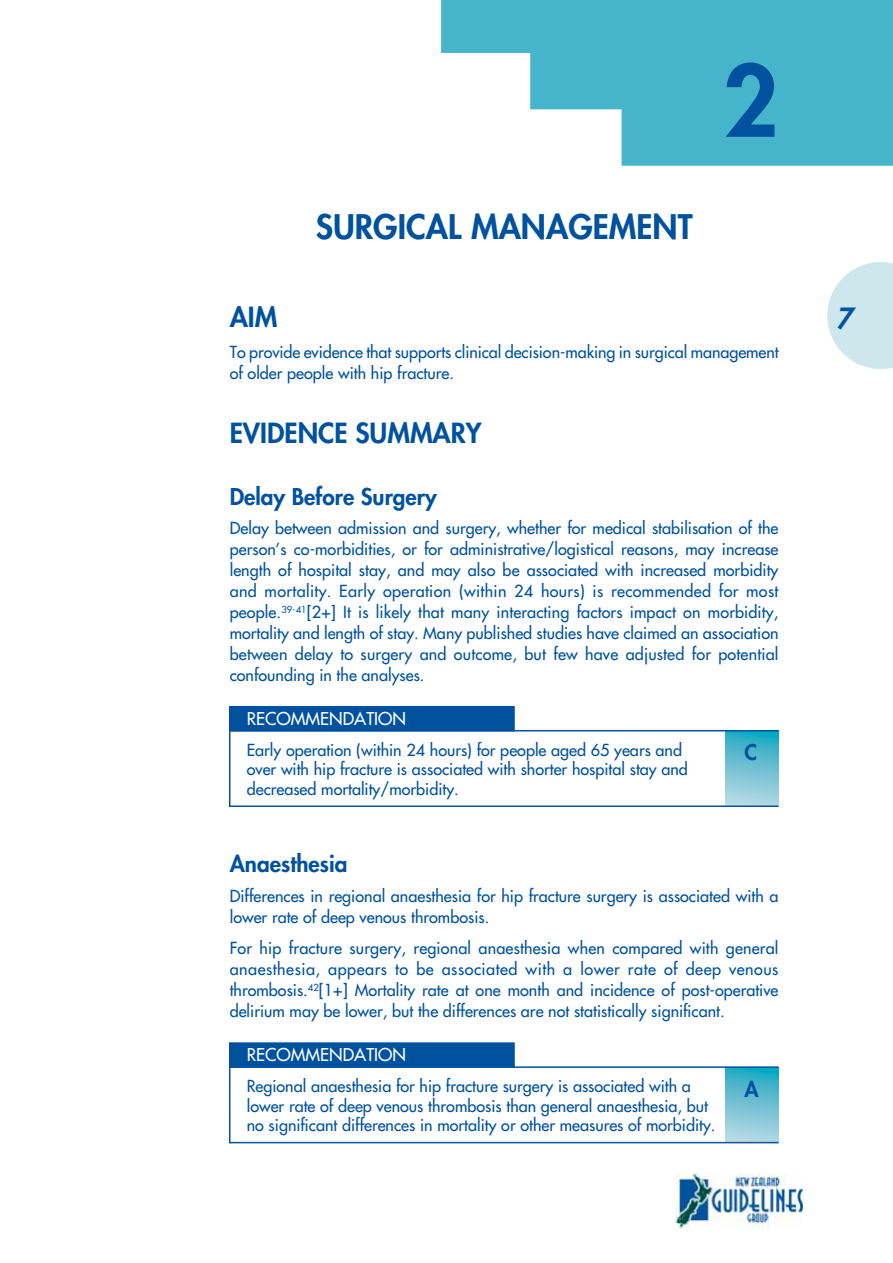
<style>
.page{position:relative;width:893px;height:1263px;background:#fff}
.page>*{position:absolute;margin:0;border:0;box-sizing:border-box;transform-origin:0 0}
.t1{font:800 96px "Futura Maori";color:#00529f}
.t2{font:800 33px "Futura Maori";color:#00529f}
.t3{font:italic 800 28.5px "Futura Maori";color:#00529f}
.t4{font:800 27px "Futura Maori";color:#00529f}
.t5{font:800 22.5px "Futura Maori";color:#00529f}
.t6{font:800 21px "Futura Maori";color:#00529f}
.t7{font:17.25px "Futura Maori";color:#fff}
.t8{font:16.2px/21px "Futura GG Maori";color:#00529f}
.t9{font:16.2px/19.5px "Futura Maori";color:#00529f}
</style>
<div class="page">
<svg style="left:725px;top:731px;width:53px;height:75px;background:#6abfd2"></svg>
<svg style="left:725px;top:1068px;width:53px;height:74px;background:#6cc0d3"></svg>
<img style="left:675px;top:1174px;width:127px;height:56px">
<svg style="left:441px;top:0;width:451px;height:166px;fill:#46b4ca"></svg>
<div style="left:230px;top:706px;width:284px;height:25px;background:#00529f"></div>
<hr style="left:230px;top:730px;width:548px;height:1px;background:#00529f">
<hr style="left:230px;top:806px;width:548px;height:1px;background:#00529f">
<div style="left:230px;top:1042px;width:284px;height:26px;background:#00529f"></div>
<hr style="left:230px;top:1066px;width:548px;height:2px;background:#00529f">
<hr style="left:230px;top:1142px;width:548px;height:1px;background:#00529f">
<hr style="left:229px;top:706px;width:1px;height:101px;background:#00529f">
<hr style="left:229px;top:1042px;width:1px;height:101px;background:#00529f">
<svg style="left:827px;top:262px;width:65px;height:107px"></svg>
<h2 class="t2" style="left:316px;top:208px;width:378px">SURGICAL MANAGEMENT</h2>
<h1 class="t1" style="left:723px;top:46px;width:57px">2</h1>
<h3 class="t4" style="left:230px;top:301px;width:49px">AIM</h3>
<p class="t8" style="left:230px;top:344px;width:550px">To provide evidence that supports clinical decision-making in surgical management of older people with hip fracture.</p>
<h3 class="t4" style="left:230px;top:418px;width:253px">EVIDENCE SUMMARY</h3>
<h3 class="t5" style="left:230px;top:483px;width:208px">Delay Before Surgery</h3>
<p class="t8" style="left:230px;top:520px;width:550px;text-align:justify">Delay between admission and surgery, whether for medical stabilisation of the person’s co-morbidities, or for administrative/logistical reasons, may increase length of hospital stay, and may also be associated with increased morbidity and mortality. Early operation (within 24 hours) is recommended for most people.<sup>39-41</sup>[2+] It is likely that many interacting factors impact on morbidity, mortality and length of stay. Many published studies have claimed an association between delay to surgery and outcome, but few have adjusted for potential confounding in the analyses.</p>
<p class="t7" style="left:247px;top:709px;width:161px">RECOMMENDATION</p>
<p class="t9" style="left:247px;top:742px;width:437px">Early operation (within 24 hours) for people aged 65 years and</p>
<p class="t6" style="left:744px;top:740px;width:14px">C</p>
<p class="t9" style="left:247px;top:762px;width:442px">over with hip fracture is associated with shorter hospital stay and decreased mortality/morbidity.</p>
<h3 class="t5" style="left:230px;top:851px;width:119px">Anaesthesia</h3>
<p class="t8" style="left:230px;top:887px;width:550px">Differences in regional anaesthesia for hip fracture surgery is associated with a lower rate of deep venous thrombosis.</p>
<p class="t8" style="left:230px;top:940px;width:550px;text-align:justify">For hip fracture surgery, regional anaesthesia when compared with general anaesthesia, appears to be associated with a lower rate of deep venous thrombosis.<sup>42</sup>[1+] Mortality rate at one month and incidence of post-operative delirium may be lower, but the differences are not statistically significant.</p>
<p class="t7" style="left:247px;top:1045px;width:161px">RECOMMENDATION</p>
<p class="t9" style="left:247px;top:1078px;width:445px">Regional anaesthesia for hip fracture surgery is associated with a</p>
<p class="t6" style="left:744px;top:1077px;width:16px">A</p>
<p class="t9" style="left:247px;top:1098px;width:470px">lower rate of deep venous thrombosis than general anaesthesia, but no significant differences in mortality or other measures of morbidity.</p>
<h3 class="t3" style="left:836px;top:302px;width:18px">7</h3>
</div>
